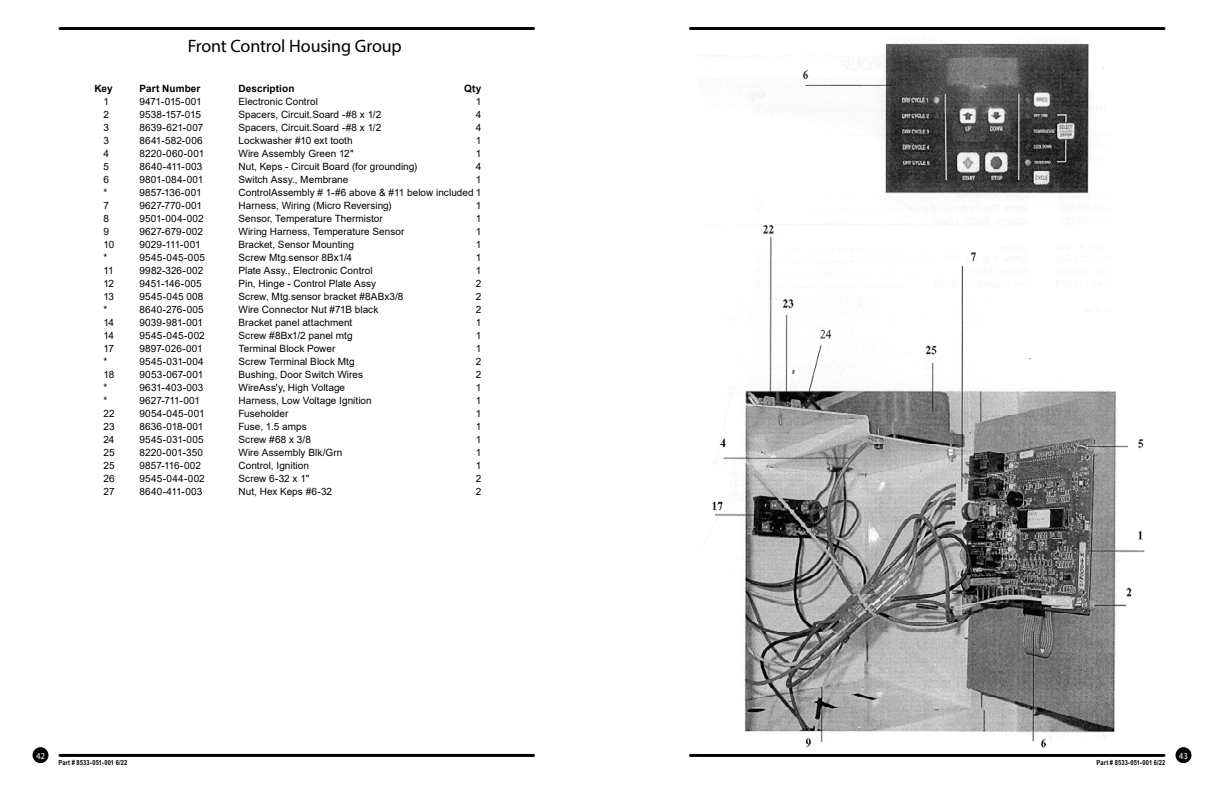
<style>
.page{position:relative;width:1224px;height:792px;background:#fff}
.page>*{position:absolute;margin:0;border:0;box-sizing:border-box;transform-origin:0 0}
.t1{font:18px "Myriad Pro";letter-spacing:-.015em;color:#000}
.t2{font:10px "Arial";letter-spacing:.005em;color:#000}
.t3{font:700 10px "Arial";letter-spacing:.01em;color:#000}
.t4{font:10px "Arial";letter-spacing:.025em;color:#000}
.t5{font:10px "Arial";letter-spacing:-.025em;color:#000}
.t6{font:9px "Myriad Pro";color:#fff}
.t7{font:700 7px "Arial Narrow";letter-spacing:.02em;color:#000}
</style>
<div class="page">
<hr style="left:60px;top:27px;width:474px;height:3px;background:#000">
<hr style="left:60px;top:754px;width:474px;height:3px;background:#000">
<hr style="left:690px;top:27px;width:474px;height:3px;background:#000">
<hr style="left:690px;top:754px;width:474px;height:3px;background:#000">
<div style="left:32px;top:747px;width:17px;height:17px;background:#000;border-radius:50%"></div>
<div style="left:32px;top:746px;width:18px;height:18px;border:1px solid #fff;border-radius:50%"></div>
<div style="left:1175px;top:747px;width:17px;height:17px;background:#000;border-radius:50%"></div>
<div style="left:1174px;top:746px;width:18px;height:18px;border:1px solid #fff;border-radius:50%"></div>
<img style="left:712px;top:38px;width:433px;height:710px">
<h1 class="t1" style="left:188px;top:34px;width:216px">Front Control Housing Group</h1>
<p class="t3" style="left:94px;top:81px;width:20px">Key</p>
<p class="t3" style="left:140px;top:81px;width:62px">Part Number</p>
<p class="t3" style="left:238px;top:81px;width:57px">Description</p>
<p class="t3" style="left:464px;top:81px;width:19px">Qty</p>
<p class="t2" style="left:104px;top:94px;width:7px">1</p>
<p class="t5" style="left:140px;top:94px;width:64px">9471-015-001</p>
<p class="t2" style="left:239px;top:94px;width:81px">Electronic Control</p>
<p class="t2" style="left:476px;top:94px;width:7px">1</p>
<p class="t2" style="left:104px;top:107px;width:7px">2</p>
<p class="t2" style="left:140px;top:107px;width:63px">9538-157-015</p>
<p class="t2" style="left:239px;top:107px;width:144px">Spacers, Circuit.Soard -#8 x 1/2</p>
<p class="t2" style="left:476px;top:107px;width:7px">4</p>
<p class="t2" style="left:104px;top:120px;width:7px">3</p>
<p class="t2" style="left:140px;top:120px;width:65px">8639-621-007</p>
<p class="t2" style="left:239px;top:120px;width:144px">Spacers, Circuit.Soard -#8 x 1/2</p>
<p class="t2" style="left:476px;top:120px;width:7px">4</p>
<p class="t2" style="left:104px;top:133px;width:7px">3</p>
<p class="t2" style="left:140px;top:133px;width:65px">8641-582-006</p>
<p class="t2" style="left:239px;top:133px;width:116px">Lockwasher #10 ext tooth</p>
<p class="t2" style="left:476px;top:133px;width:7px">1</p>
<p class="t2" style="left:104px;top:146px;width:7px">4</p>
<p class="t2" style="left:140px;top:146px;width:66px">8220-060-001</p>
<p class="t2" style="left:239px;top:146px;width:117px">Wire Assembly Green 12"</p>
<p class="t2" style="left:476px;top:146px;width:7px">1</p>
<p class="t2" style="left:104px;top:159px;width:7px">5</p>
<p class="t2" style="left:140px;top:159px;width:64px">8640-411-003</p>
<p class="t2" style="left:239px;top:159px;width:180px">Nut, Keps - Circuit Board (for grounding)</p>
<p class="t2" style="left:476px;top:159px;width:7px">4</p>
<p class="t2" style="left:104px;top:172px;width:7px">6</p>
<p class="t2" style="left:140px;top:172px;width:65px">9801-084-001</p>
<p class="t2" style="left:239px;top:172px;width:111px">Switch Assy., Membrane</p>
<p class="t2" style="left:476px;top:172px;width:7px">1</p>
<p class="t2" style="left:104px;top:185px;width:5px">*</p>
<p class="t2" style="left:140px;top:185px;width:64px">9857-136-001</p>
<p class="t2" style="left:239px;top:185px;width:244px">ControlAssembly # 1-#6 above &amp; #11 below included 1</p>
<p class="t2" style="left:104px;top:198px;width:7px">7</p>
<p class="t2" style="left:140px;top:198px;width:64px">9627-770-001</p>
<p class="t2" style="left:239px;top:198px;width:155px">Harness, Wiring (Micro Reversing)</p>
<p class="t2" style="left:476px;top:198px;width:7px">1</p>
<p class="t2" style="left:104px;top:211px;width:7px">8</p>
<p class="t2" style="left:140px;top:211px;width:66px">9501-004-002</p>
<p class="t2" style="left:239px;top:211px;width:146px">Sensor, Temperature Thermistor</p>
<p class="t2" style="left:476px;top:211px;width:7px">1</p>
<p class="t2" style="left:104px;top:224px;width:7px">9</p>
<p class="t2" style="left:140px;top:224px;width:65px">9627-679-002</p>
<p class="t2" style="left:239px;top:224px;width:167px">Wiring Harness, Temperature Sensor</p>
<p class="t2" style="left:476px;top:224px;width:7px">1</p>
<p class="t2" style="left:104px;top:237px;width:12px">10</p>
<p class="t2" style="left:140px;top:237px;width:63px">9029-111-001</p>
<p class="t2" style="left:239px;top:237px;width:117px">Bracket, Sensor Mounting</p>
<p class="t2" style="left:476px;top:237px;width:7px">1</p>
<p class="t2" style="left:104px;top:250px;width:5px">*</p>
<p class="t2" style="left:140px;top:250px;width:67px">9545-045-005</p>
<p class="t2" style="left:239px;top:250px;width:115px">Screw Mtg.sensor 8Bx1/4</p>
<p class="t2" style="left:476px;top:250px;width:7px">1</p>
<p class="t2" style="left:104px;top:263px;width:12px">11</p>
<p class="t2" style="left:140px;top:263px;width:65px">9982-326-002</p>
<p class="t2" style="left:239px;top:263px;width:136px">Plate Assy., Electronic Control</p>
<p class="t2" style="left:476px;top:263px;width:7px">1</p>
<p class="t2" style="left:104px;top:276px;width:12px">12</p>
<p class="t2" style="left:140px;top:276px;width:64px">9451-146-005</p>
<p class="t2" style="left:239px;top:276px;width:139px">Pin, Hinge - Control Plate Assy</p>
<p class="t2" style="left:476px;top:276px;width:7px">2</p>
<p class="t2" style="left:104px;top:289px;width:12px">13</p>
<p class="t2" style="left:140px;top:289px;width:65px">9545-045 008</p>
<p class="t2" style="left:239px;top:289px;width:167px">Screw, Mtg.sensor bracket #8ABx3/8</p>
<p class="t2" style="left:476px;top:289px;width:7px">2</p>
<p class="t2" style="left:104px;top:302px;width:5px">*</p>
<p class="t2" style="left:140px;top:302px;width:66px">8640-276-005</p>
<p class="t2" style="left:239px;top:302px;width:141px">Wire Connector Nut #71B black</p>
<p class="t2" style="left:476px;top:302px;width:7px">2</p>
<p class="t2" style="left:104px;top:315px;width:12px">14</p>
<p class="t2" style="left:140px;top:315px;width:65px">9039-981-001</p>
<p class="t2" style="left:239px;top:315px;width:115px">Bracket panel attachment</p>
<p class="t2" style="left:476px;top:315px;width:7px">1</p>
<p class="t2" style="left:104px;top:328px;width:12px">14</p>
<p class="t2" style="left:140px;top:328px;width:67px">9545-045-002</p>
<p class="t2" style="left:239px;top:328px;width:116px">Screw #8Bx1/2 panel mtg</p>
<p class="t2" style="left:476px;top:328px;width:7px">1</p>
<p class="t2" style="left:104px;top:341px;width:12px">17</p>
<p class="t2" style="left:140px;top:341px;width:65px">9897-026-001</p>
<p class="t2" style="left:239px;top:341px;width:98px">Terminal Block Power</p>
<p class="t2" style="left:476px;top:341px;width:7px">1</p>
<p class="t2" style="left:104px;top:354px;width:5px">*</p>
<p class="t2" style="left:140px;top:354px;width:66px">9545-031-004</p>
<p class="t2" style="left:239px;top:354px;width:118px">Screw Terminal Block Mtg</p>
<p class="t2" style="left:476px;top:354px;width:7px">2</p>
<p class="t2" style="left:104px;top:367px;width:12px">18</p>
<p class="t2" style="left:140px;top:367px;width:65px">9053-067-001</p>
<p class="t2" style="left:239px;top:367px;width:126px">Bushing, Door Switch Wires</p>
<p class="t2" style="left:476px;top:367px;width:7px">2</p>
<p class="t2" style="left:104px;top:380px;width:5px">*</p>
<p class="t2" style="left:140px;top:380px;width:65px">9631-403-003</p>
<p class="t2" style="left:239px;top:380px;width:108px">WireAss'y, High Voltage</p>
<p class="t2" style="left:476px;top:380px;width:7px">1</p>
<p class="t2" style="left:104px;top:393px;width:5px">*</p>
<p class="t2" style="left:140px;top:393px;width:62px">9627-711-001</p>
<p class="t2" style="left:239px;top:393px;width:135px">Harness, Low Voltage Ignition</p>
<p class="t2" style="left:476px;top:393px;width:7px">1</p>
<p class="t2" style="left:104px;top:406px;width:13px">22</p>
<p class="t4" style="left:140px;top:406px;width:67px">9054-045-001</p>
<p class="t2" style="left:239px;top:406px;width:51px">Fuseholder</p>
<p class="t2" style="left:476px;top:406px;width:7px">1</p>
<p class="t2" style="left:104px;top:419px;width:13px">23</p>
<p class="t2" style="left:140px;top:419px;width:65px">8636-018-001</p>
<p class="t2" style="left:239px;top:419px;width:70px">Fuse, 1.5 amps</p>
<p class="t2" style="left:476px;top:419px;width:7px">1</p>
<p class="t2" style="left:104px;top:432px;width:13px">24</p>
<p class="t2" style="left:140px;top:432px;width:66px">9545-031-005</p>
<p class="t2" style="left:239px;top:432px;width:74px">Screw #68 x 3/8</p>
<p class="t2" style="left:476px;top:432px;width:7px">1</p>
<p class="t2" style="left:104px;top:445px;width:13px">25</p>
<p class="t2" style="left:140px;top:445px;width:65px">8220-001-350</p>
<p class="t2" style="left:239px;top:445px;width:105px">Wire Assembly Blk/Grn</p>
<p class="t2" style="left:476px;top:445px;width:7px">1</p>
<p class="t2" style="left:104px;top:458px;width:13px">25</p>
<p class="t2" style="left:140px;top:458px;width:63px">9857-116-002</p>
<p class="t2" style="left:239px;top:458px;width:72px">Control, Ignition</p>
<p class="t2" style="left:476px;top:458px;width:7px">1</p>
<p class="t2" style="left:104px;top:471px;width:13px">26</p>
<p class="t4" style="left:140px;top:471px;width:67px">9545-044-002</p>
<p class="t2" style="left:239px;top:471px;width:72px">Screw 6-32 x 1"</p>
<p class="t2" style="left:476px;top:471px;width:7px">2</p>
<p class="t2" style="left:104px;top:484px;width:13px">27</p>
<p class="t2" style="left:140px;top:484px;width:64px">8640-411-003</p>
<p class="t2" style="left:239px;top:484px;width:95px">Nut, Hex Keps #6-32</p>
<p class="t2" style="left:476px;top:484px;width:7px">2</p>
<p class="t6" style="left:36px;top:750px;width:10px">42</p>
<p class="t6" style="left:1179px;top:750px;width:11px">43</p>
<p class="t7" style="left:58px;top:757px;width:70px">Part # 8533-051-001 6/22</p>
<p class="t7" style="left:1097px;top:757px;width:70px">Part # 8533-051-001 6/22</p>
</div>
